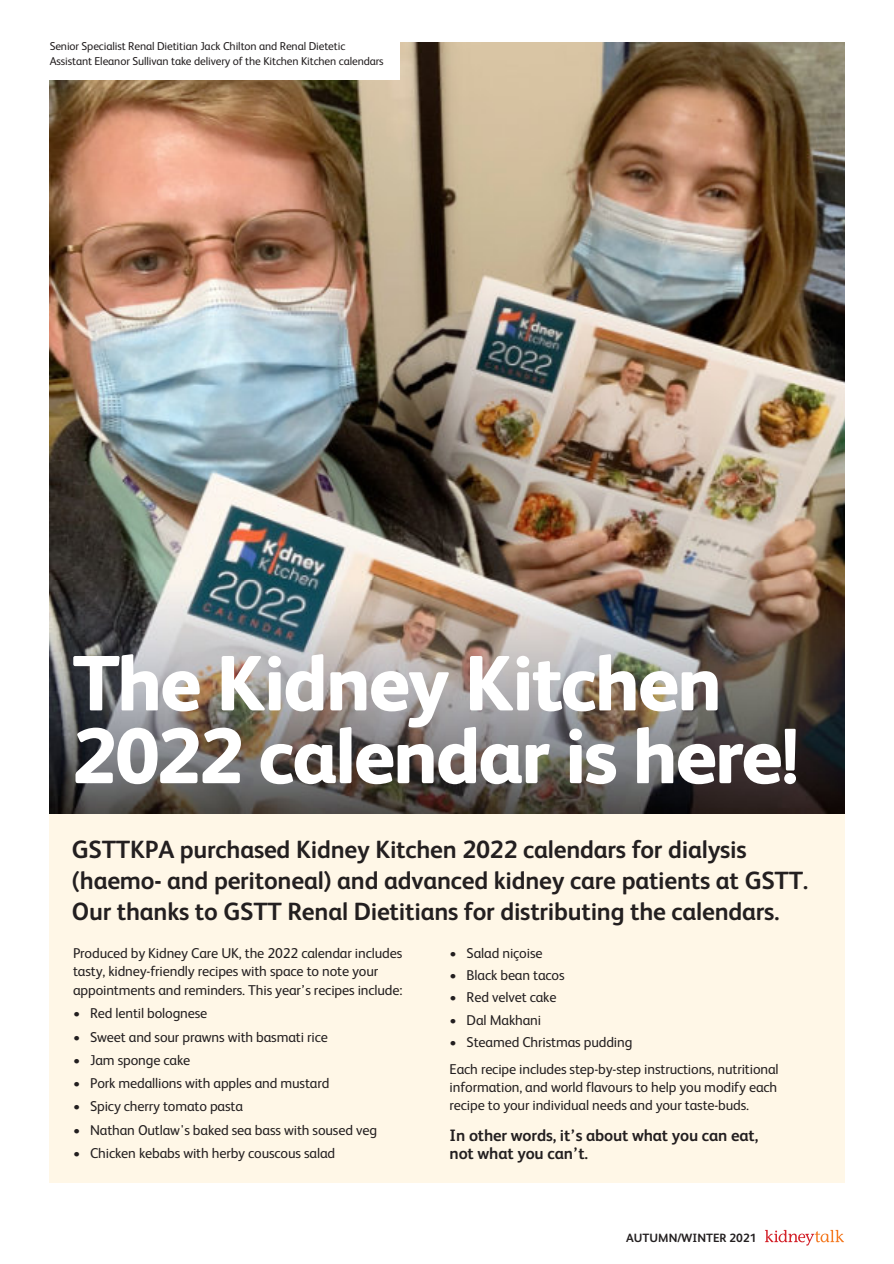
<style>
.page{position:relative;width:894px;height:1264px;background:#fff}
.page>*{position:absolute;margin:0;border:0;box-sizing:border-box;transform-origin:0 0}
.t1{font:800 78.3px/72.8px "FS Albert";letter-spacing:-.03em;color:#fff}
.t2{font:700 24.9px/30.8px "FS Albert";letter-spacing:-.01em;color:#231f20}
.t3{font:700 16.5px/18px "FS Albert";letter-spacing:-.01em;color:#231f20}
.t4{font:14.25px/18.8px "FS Albert";letter-spacing:-.01em;color:#231f20}
.t5{font:700 12px "FS Albert";color:#231f20}
.t6{font:11.4px/14.4px "FS Albert";letter-spacing:-.01em;color:#231f20}
</style>
<div class="page">
<div style="left:50px;top:445px;width:794px;height:737px;background:#fff7e7"></div>
<img style="left:50px;top:42px;width:794px;height:538px">
<svg style="left:765px;top:1229px;width:78px;height:16px"></svg>
<div style="left:32px;top:32px;width:368px;height:48px;background:#fff"></div>
<img style="left:50px;top:580px;width:794px;height:233px">
<p class="t6" style="left:50px;top:40px;width:335px">Senior Specialist Renal Dietitian Jack Chilton and Renal Dietetic<br>Assistant Eleanor Sullivan take delivery of the Kitchen Kitchen calendars</p>
<h1 class="t1" style="left:72px;top:653px;width:727px">The Kidney Kitchen<br>2022 calendar is here!</h1>
<h2 class="t2" style="left:72px;top:836px;width:737px">GSTTKPA purchased Kidney Kitchen 2022 calendars for dialysis (haemo- and peritoneal) and advanced kidney care patients at GSTT.<br>Our thanks to GSTT Renal Dietitians for distributing the calendars.</h2>
<p class="t4" style="left:449px;top:944px;width:94px">• Salad niçoise</p>
<p class="t4" style="left:449px;top:966px;width:116px">• Black bean tacos</p>
<p class="t4" style="left:449px;top:989px;width:108px">• Red velvet cake</p>
<p class="t4" style="left:449px;top:1011px;width:93px">• Dal Makhani</p>
<p class="t4" style="left:449px;top:1029px;width:330px;line-height:26.8px">• Steamed Christmas pudding<br>Each recipe includes step-by-step instructions, nutritional</p>
<p class="t4" style="left:449px;top:1078px;width:329px;line-height:17.9px">information, and world flavours to help you modify each recipe to your individual needs and your taste-buds.</p>
<p class="t3" style="left:449px;top:1127px;width:310px">In other words, it’s about what you can eat, not what you can’t.</p>
<p class="t4" style="left:73px;top:944px;width:331px">Produced by Kidney Care UK, the 2022 calendar includes tasty, kidney-friendly recipes with space to note your appointments and reminders. This year’s recipes include:</p>
<p class="t4" style="left:73px;top:1005px;width:136px">• Red lentil bolognese</p>
<p class="t4" style="left:73px;top:1028px;width:256px">• Sweet and sour prawns with basmati rice</p>
<p class="t4" style="left:73px;top:1051px;width:119px">• Jam sponge cake</p>
<p class="t4" style="left:73px;top:1074px;width:258px">• Pork medallions with apples and mustard</p>
<p class="t4" style="left:73px;top:1098px;width:171px">• Spicy cherry tomato pasta</p>
<p class="t4" style="left:73px;top:1121px;width:305px">• Nathan Outlaw's baked sea bass with soused veg</p>
<p class="t4" style="left:73px;top:1144px;width:263px">• Chicken kebabs with herby couscous salad</p>
<p class="t5" style="left:626px;top:1232px;width:132px">AUTUMN/WINTER 2021</p>
</div>
